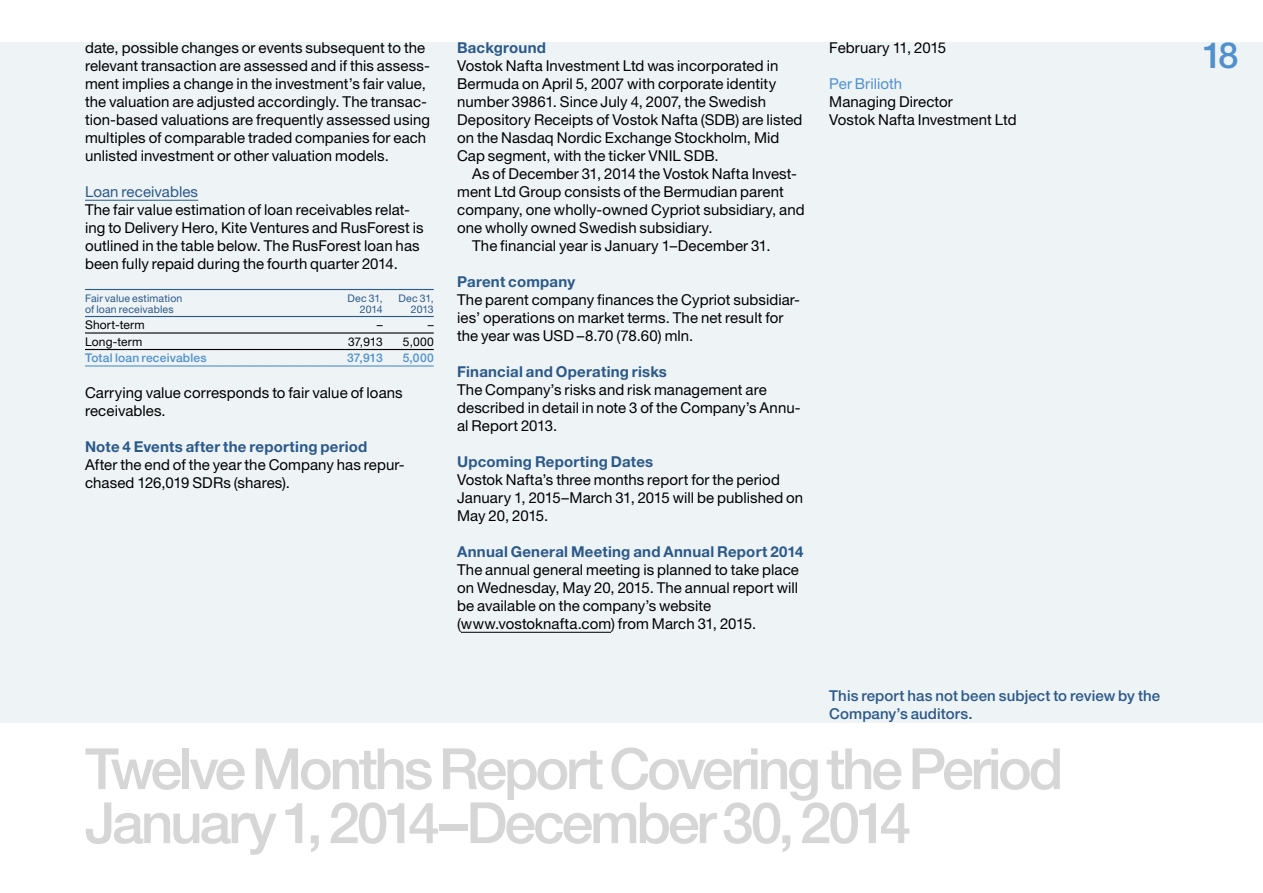
<style>
.page{position:relative;width:1263px;height:893px;background:#fff}
.page>*{position:absolute;margin:0;border:0;box-sizing:border-box;transform-origin:0 0}
.t1{font:500 57px/54px "Helvetica Neue LT Std";letter-spacing:-.06em;color:#d6d6d6}
.t2{font:500 36px "Helvetica Neue LT Std";color:#5091cd}
.t3{font:15px/18px "Helvetica Neue LT Std";letter-spacing:.005em;color:#000}
.t4{font:700 15px "Helvetica Neue LT Std";letter-spacing:.015em;color:#2b598a}
.t5{font:500 15px/18px "Helvetica Neue LT Std";letter-spacing:.005em;color:#2b598a}
.t6{font:15px "Helvetica Neue LT Std";letter-spacing:.005em;color:#2b598a}
.t7{font:15px "Helvetica Neue LT Std";color:#5091cd}
.t8{font:12px "Helvetica Neue LT Std";letter-spacing:.015em;color:#000}
.t9{font:500 12px "Helvetica Neue LT Std";letter-spacing:.015em;color:#5091cd}
.t10{font:10.5px "Helvetica Neue LT Std";letter-spacing:.015em;color:#2b598a}
</style>
<div class="page">
<div style="left:0;top:43px;width:1263px;height:680px;background:#eef3f6"></div>
<hr style="left:461px;top:632px;width:150px;height:1px;background:#000">
<hr style="left:85px;top:200px;width:113px;height:1px;background:#2b598a">
<hr style="left:85px;top:289px;width:349px;height:1px;background:#2b598a">
<hr style="left:85px;top:316px;width:349px;height:1px;background:#2b598a">
<hr style="left:85px;top:332px;width:349px;height:2px;background:#000">
<hr style="left:85px;top:349px;width:349px;height:1px;background:#000">
<hr style="left:85px;top:365px;width:349px;height:2px;background:#5091cd">
<p class="t3" style="left:85px;top:39px;width:346px">date, possible changes or events subsequent to the relevant transaction are assessed and if this assess&shy;ment implies a change in the investment’s fair value, the valuation are adjusted accordingly. The transac&shy;tion-based valuations are frequently assessed using multiples of comparable traded companies for each unlisted investment or other valuation models.</p>
<p class="t6" style="left:85px;top:183px;width:115px">Loan receivables</p>
<p class="t3" style="left:85px;top:201px;width:340px">The fair value estimation of loan receivables relat&shy;ing to Delivery Hero, Kite Ventures and RusForest is outlined in the table below. The RusForest loan has been fully repaid during the fourth quarter 2014.</p>
<p class="t10" style="left:85px;top:292px;width:99px">Fair value estimation</p>
<p class="t10" style="left:348px;top:292px;width:37px">Dec 31,</p>
<p class="t10" style="left:399px;top:292px;width:37px">Dec 31,</p>
<p class="t10" style="left:85px;top:303px;width:90px">of loan receivables</p>
<p class="t10" style="left:360px;top:303px;width:24px">2014</p>
<p class="t10" style="left:411px;top:303px;width:24px">2013</p>
<p class="t8" style="left:85px;top:318px;width:61px">Short-term</p>
<p class="t8" style="left:377px;top:318px;width:7px">–</p>
<p class="t8" style="left:428px;top:318px;width:7px">–</p>
<p class="t8" style="left:85px;top:334px;width:59px">Long-term</p>
<p class="t8" style="left:348px;top:334px;width:36px">37,913</p>
<p class="t8" style="left:403px;top:334px;width:32px">5,000</p>
<p class="t9" style="left:85px;top:351px;width:123px">Total loan receivables</p>
<p class="t9" style="left:347px;top:351px;width:37px">37,913</p>
<p class="t9" style="left:403px;top:351px;width:33px">5,000</p>
<p class="t3" style="left:85px;top:384px;width:319px">Carrying value corresponds to fair value of loans receivables.</p>
<p class="t4" style="left:85px;top:438px;width:284px">Note 4 Events after the reporting period</p>
<p class="t3" style="left:85px;top:456px;width:321px">After the end of the year the Company has repur&shy;chased 126,019 SDRs (shares).</p>
<p class="t4" style="left:457px;top:39px;width:90px">Background</p>
<p class="t3" style="left:457px;top:57px;width:347px">Vostok Nafta Investment Ltd was incorporated in Bermuda on April 5, 2007 with corporate identity number 39861. Since July 4, 2007, the Swedish Depository Receipts of Vostok Nafta (SDB) are listed on the Nasdaq Nordic Exchange Stockholm, Mid Cap segment, with the ticker VNIL SDB.</p>
<p class="t3" style="left:472px;top:165px;width:326px">As of December 31, 2014 the Vostok Nafta Invest-</p>
<p class="t3" style="left:457px;top:183px;width:328px">ment Ltd Group consists of the Bermudian parent</p>
<p class="t3" style="left:457px;top:201px;width:349px">company, one wholly-owned Cypriot subsidiary, and</p>
<p class="t3" style="left:457px;top:219px;width:257px">one wholly owned Swedish subsidiary.</p>
<p class="t3" style="left:472px;top:237px;width:300px">The financial year is January 1–December 31.</p>
<p class="t4" style="left:457px;top:273px;width:119px">Parent company</p>
<p class="t3" style="left:457px;top:291px;width:344px">The parent company finances the Cypriot subsidiar&shy;ies’ operations on market terms. The net result for the year was USD –8.70 (78.60) mln.</p>
<p class="t4" style="left:457px;top:363px;width:211px">Financial and Operating risks</p>
<p class="t3" style="left:457px;top:381px;width:345px">The Company’s risks and risk management are described in detail in note 3 of the Company’s Annu&shy;al Report 2013.</p>
<p class="t4" style="left:457px;top:453px;width:198px">Upcoming Reporting Dates</p>
<p class="t3" style="left:457px;top:471px;width:348px">Vostok Nafta’s three months report for the period<br>January 1, 2015–March 31, 2015 will be published on<br>May 20, 2015.</p>
<p class="t4" style="left:457px;top:543px;width:348px">Annual General Meeting and Annual Report 2014</p>
<p class="t3" style="left:457px;top:561px;width:343px">The annual general meeting is planned to take place on Wednesday, May 20, 2015. The annual report will be available on the company’s website (www.vostoknafta.com) from March 31, 2015.</p>
<p class="t3" style="left:829px;top:39px;width:119px">February 11, 2015</p>
<p class="t7" style="left:829px;top:75px;width:74px">Per Brilioth</p>
<p class="t3" style="left:829px;top:93px;width:189px">Managing Director<br>Vostok Nafta Investment Ltd</p>
<p class="t5" style="left:829px;top:687px;width:332px">This report has not been subject to review by the<br>Company’s auditors.</p>
<h1 class="t1" style="left:85px;top:741px;width:980px">Twelve Months Report Covering the Period<br>January 1, 2014–December 30, 2014</h1>
<h2 class="t2" style="left:1202px;top:34px;width:37px">18</h2>
</div>
